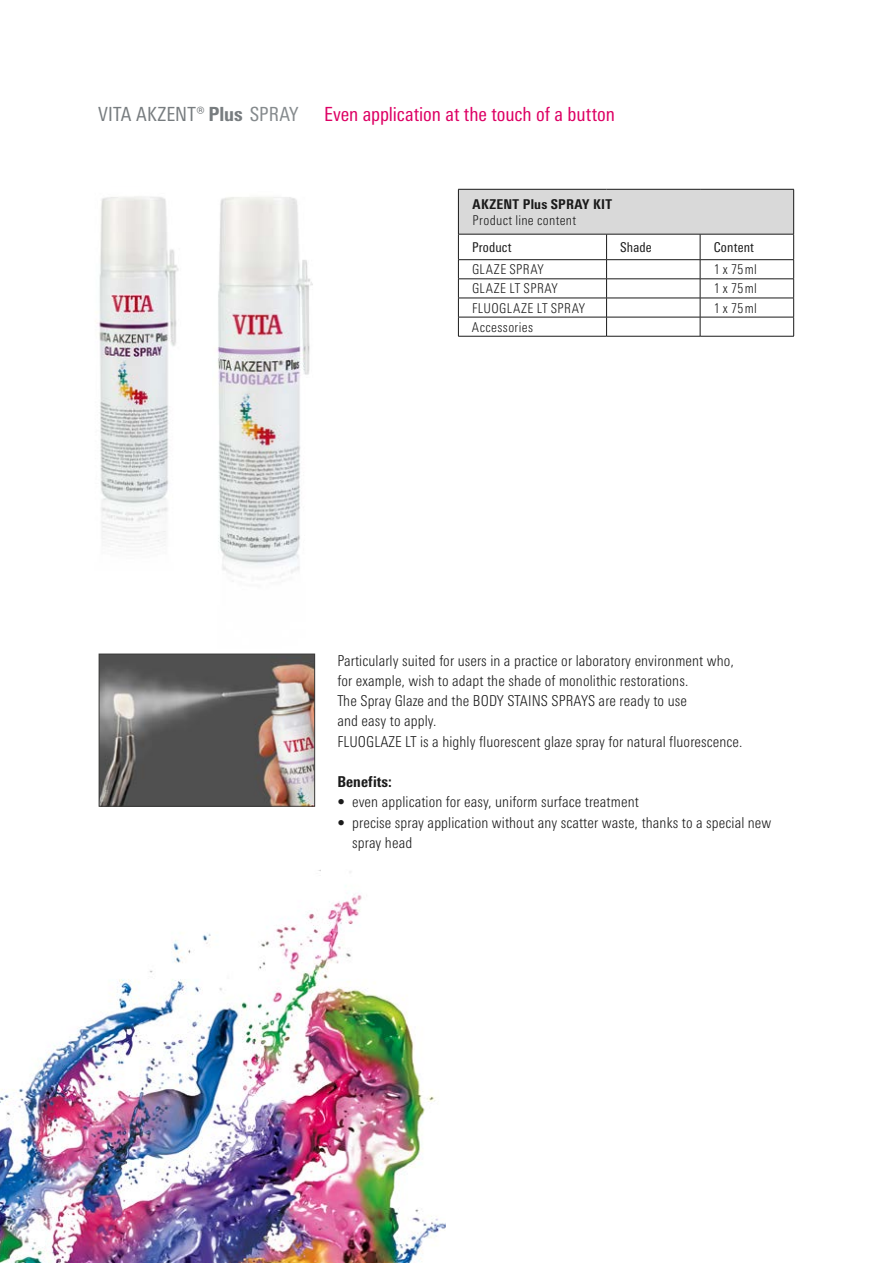
<style>
.page{position:relative;width:893px;height:1263px;background:#fff}
.page>*{position:absolute;margin:0;border:0;box-sizing:border-box;transform-origin:0 0}
.t1{font:condensed 19.5px "Univers Next Pro";letter-spacing:-.005em;color:#dd0064}
.t2{font:condensed 19.5px "Univers Next Pro";letter-spacing:.01em;color:#777c7f}
.t3{font:300 condensed 15px/20.2px "Univers Next Pro";letter-spacing:.01em;color:#1a1a1a}
.t4{font:800 condensed 15px "Univers Next Pro";letter-spacing:.01em;color:#1a1a1a}
.t5{font:300 condensed 13.5px "Univers Next Pro";letter-spacing:.03em;color:#1a1a1a}
.t6{font:condensed 13.5px "Univers Next Pro";letter-spacing:.01em;color:#1a1a1a}
.t7{font:800 condensed 13.5px "Univers Next Pro";letter-spacing:.02em;color:#1a1a1a}
.s1{font-weight:800}
.s2{color:#858a8d}
</style>
<div class="page">
<img style="left:98px;top:196px;width:81px;height:351px">
<img style="left:0;top:870px;width:446px;height:393px">
<img style="left:217px;top:197px;width:96px;height:380px">
<img style="left:101px;top:656px;width:212px;height:148px">
<div style="left:99px;top:654px;width:216px;height:152px;border:1px solid #3b3b3a"></div>
<div style="left:458px;top:189px;width:336px;height:45px;background:#d9d9d9"></div>
<hr style="left:458px;top:189px;width:149px;height:1px;background:#1a1a1a">
<hr style="left:458px;top:189px;width:1px;height:45px;background:#1a1a1a">
<hr style="left:607px;top:189px;width:93px;height:1px;background:#1a1a1a">
<hr style="left:700px;top:189px;width:94px;height:1px;background:#1a1a1a">
<hr style="left:793px;top:189px;width:1px;height:45px;background:#1a1a1a">
<hr style="left:458px;top:234px;width:149px;height:1px;background:#1a1a1a">
<hr style="left:607px;top:234px;width:93px;height:1px;background:#1a1a1a">
<hr style="left:700px;top:234px;width:94px;height:1px;background:#1a1a1a">
<hr style="left:458px;top:259px;width:149px;height:1px;background:#1a1a1a">
<hr style="left:607px;top:259px;width:93px;height:1px;background:#1a1a1a">
<hr style="left:700px;top:259px;width:94px;height:1px;background:#1a1a1a">
<hr style="left:458px;top:279px;width:149px;height:1px;background:#1a1a1a">
<hr style="left:607px;top:279px;width:93px;height:1px;background:#1a1a1a">
<hr style="left:700px;top:279px;width:94px;height:1px;background:#1a1a1a">
<hr style="left:458px;top:298px;width:149px;height:1px;background:#1a1a1a">
<hr style="left:607px;top:298px;width:93px;height:1px;background:#1a1a1a">
<hr style="left:700px;top:298px;width:94px;height:1px;background:#1a1a1a">
<hr style="left:458px;top:317px;width:149px;height:1px;background:#1a1a1a">
<svg style="left:458px;top:234px;width:1px;height:102px"></svg>
<hr style="left:607px;top:317px;width:93px;height:1px;background:#1a1a1a">
<svg style="left:606px;top:234px;width:1px;height:102px"></svg>
<hr style="left:700px;top:317px;width:94px;height:1px;background:#1a1a1a">
<svg style="left:700px;top:234px;width:1px;height:102px"></svg>
<svg style="left:793px;top:234px;width:1px;height:102px"></svg>
<hr style="left:458px;top:336px;width:149px;height:1px;background:#1a1a1a">
<hr style="left:607px;top:336px;width:93px;height:1px;background:#1a1a1a">
<hr style="left:700px;top:336px;width:94px;height:1px;background:#1a1a1a">
<h1 class="t2" style="left:98px;top:103px;width:202px">VITA AKZENT® <span class="s1">Plus</span> <span class="s2">SPRAY</span></h1>
<h1 class="t1" style="left:324px;top:103px;width:293px">Even application at the touch of a button</h1>
<p class="t7" style="left:473px;top:196px;width:141px">AKZENT Plus SPRAY KIT</p>
<p class="t5" style="left:473px;top:213px;width:105px">Product line content</p>
<p class="t6" style="left:472px;top:239px;width:41px">Product</p>
<p class="t6" style="left:620px;top:239px;width:33px">Shade</p>
<p class="t6" style="left:714px;top:239px;width:42px">Content</p>
<p class="t5" style="left:472px;top:262px;width:73px">GLAZE SPRAY</p>
<p class="t5" style="left:714px;top:262px;width:45px">1 x 75ml</p>
<p class="t5" style="left:472px;top:281px;width:87px">GLAZE LT SPRAY</p>
<p class="t5" style="left:714px;top:281px;width:45px">1 x 75ml</p>
<p class="t5" style="left:472px;top:300px;width:115px">FLUOGLAZE LT SPRAY</p>
<p class="t5" style="left:714px;top:300px;width:45px">1 x 75ml</p>
<p class="t5" style="left:472px;top:319px;width:63px">Accessories</p>
<p class="t3" style="left:337px;top:650px;width:407px">Particularly suited for users in a practice or laboratory environment who, for example, wish to adapt the shade of monolithic restorations.<br>The Spray Glaze and the BODY STAINS SPRAYS are ready to use<br>and easy to apply.<br>FLUOGLAZE LT is a highly fluorescent glaze spray for natural fluorescence.</p>
<p class="t4" style="left:337px;top:773px;width:56px">Benefits:</p>
<p class="t3" style="left:337px;top:792px;width:303px">• even application for easy, uniform surface treatment</p>
<p class="t3" style="left:352px;top:812px;width:421px;text-indent:-15px">• precise spray application without any scatter waste, thanks to a special new spray head</p>
</div>
